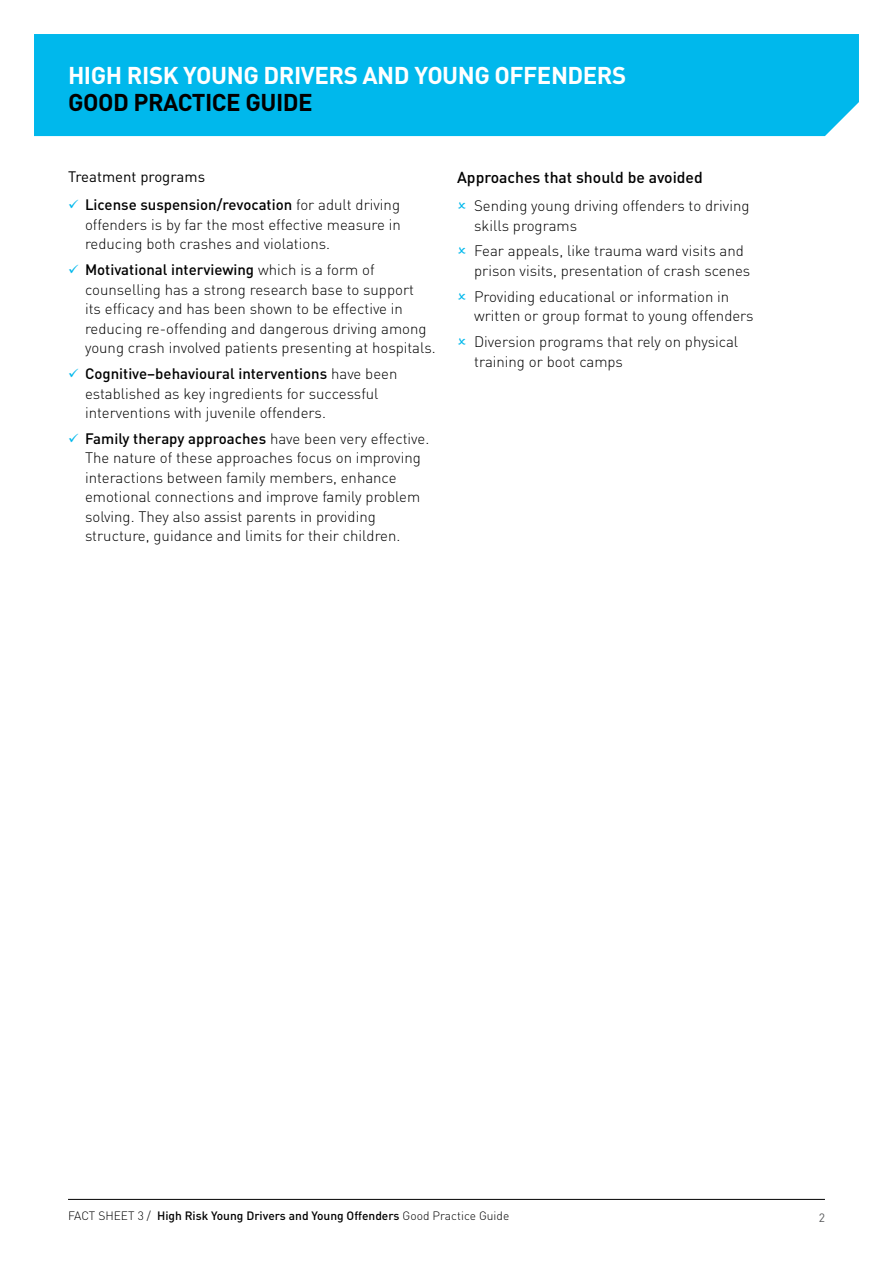
<style>
.page{position:relative;width:893px;height:1263px;background:#fff}
.page>*{position:absolute;margin:0;border:0;box-sizing:border-box;transform-origin:0 0}
.t1{font:700 24px "DIN";letter-spacing:-.02em;color:#fff}
.t2{font:700 24px "DIN";letter-spacing:-.02em;color:#000}
.t3{font:500 15.75px "DIN";color:#000}
.t4{font:300 15px/19.5px "DIN";color:#000}
.t5{font:15px "DIN";color:#000}
.t6{font:500 12px "DIN";color:#000}
.t7{font:12px "DIN";color:#58595b}
.s1{color:#00b8ec}
.s2{font-weight:500}
.s3{font-weight:300}
</style>
<div class="page">
<hr style="left:68px;top:1199px;width:757px;height:1px;background:#000">
<div style="left:34px;top:34px;width:825px;height:102px;background:#00b8ec"></div>
<h1 class="t1" style="left:68px;top:59px;width:560px">HIGH RISK YOUNG DRIVERS AND YOUNG OFFENDERS</h1>
<h1 class="t2" style="left:68px;top:86px;width:246px">GOOD PRACTICE GUIDE</h1>
<p class="t5" style="left:68px;top:167px;width:139px">Treatment programs</p>
<p class="t4" style="left:85px;top:195px;width:317px;text-align:justify;text-indent:-17px"><span class="s1">✓</span> <span class="s2">License suspension/revocation</span> for adult driving offenders is by far the most effective measure in reducing both crashes and violations.</p>
<p class="t4" style="left:85px;top:260px;width:352px;text-indent:-17px"><span class="s1">✓</span> <span class="s2">Motivational interviewing</span> which is a form of counselling has a strong research base to support<br>its efficacy and has been shown to be effective in reducing re-offending and dangerous driving among young crash involved patients presenting at hospitals.</p>
<p class="t4" style="left:85px;top:364px;width:314px;text-indent:-17px"><span class="s1">✓</span> <span class="s2">Cognitive–behavioural interventions</span> have been established as key ingredients for successful interventions with juvenile offenders.</p>
<p class="t4" style="left:85px;top:429px;width:346px;text-indent:-17px"><span class="s1">✓</span> <span class="s2">Family therapy approaches</span> have been very effective.<br>The nature of these approaches focus on improving interactions between family members, enhance emotional connections and improve family problem solving. They also assist parents in providing structure, guidance and limits for their children.</p>
<p class="t3" style="left:457px;top:167px;width:247px">Approaches that should be avoided</p>
<p class="t4" style="left:474px;top:196px;width:277px">Sending young driving offenders to driving skills programs</p>
<p class="t4" style="left:474px;top:241px;width:278px">Fear appeals, like trauma ward visits and prison visits, presentation of crash scenes</p>
<p class="t4" style="left:474px;top:287px;width:281px">Providing educational or information in written or group format to young offenders</p>
<p class="t4" style="left:474px;top:332px;width:266px">Diversion programs that rely on physical training or boot camps</p>
<p class="t6" style="left:68px;top:1208px;width:443px"><span class="s3">FACT SHEET 3 /</span> High Risk Young Drivers and Young Offenders <span class="s3">Good Practice Guide</span></p>
<p class="t7" style="left:819px;top:1210px;width:8px">2</p>
</div>
